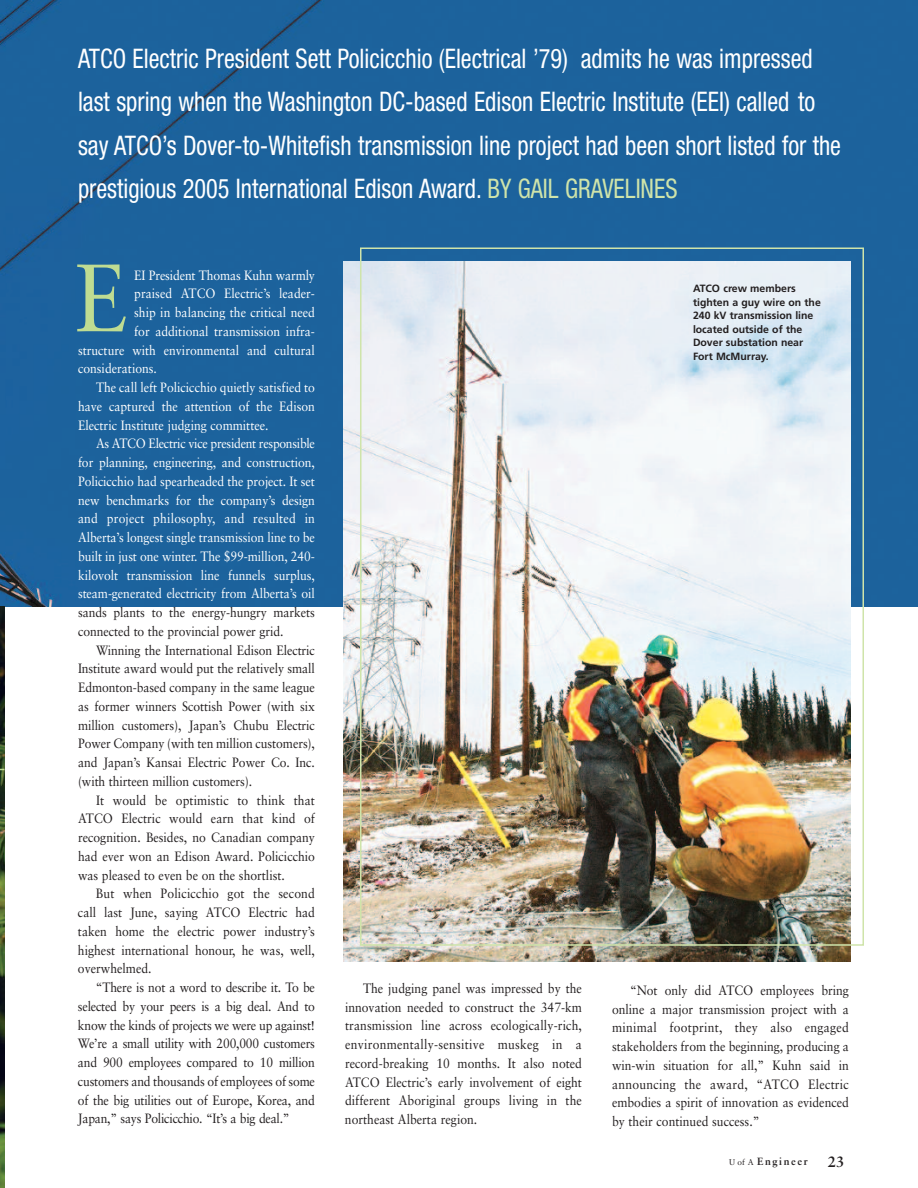
<style>
.page{position:relative;width:918px;height:1188px;background:#fff}
.page>*{position:absolute;margin:0;border:0;box-sizing:border-box;transform-origin:0 0}
.t1{font:95.85px "Sabon";color:#bfdc92;scale:.9 1}
.t2{font:condensed 27px/43.5px "Helvetica Neue";color:#fff;scale:.9 1}
.t3{font:700 15px "Sabon";color:#231f20}
.t4{font:13.5px/18.8px "Sabon";color:#231f20;text-align:justify;scale:.9 1}
.t5{font:13.5px "Sabon";color:#fff;scale:.9 1}
.t6{font:13.5px "Sabon";letter-spacing:-.02em;color:#fff;scale:.9 1}
.t7{font:700 10.5px/13.5px "Frutiger";color:#231f20}
.t8{font:700 10.5px "Sabon";letter-spacing:.15em;color:#231f20}
.s1{color:#cfe4aa}
.s2{font-weight:400;font-size:8.25px}
</style>
<div class="page">
<div style="left:0;top:0;width:918px;height:606px;background:#1c629c"></div>
<img style="left:0;top:606px;width:4px;height:582px">
<img style="left:344px;top:261px;width:506px;height:701px">
<div style="left:360px;top:248px;width:504px;height:698px;border:2px solid #cfe4aa"></div>
<p class="t2" style="left:78px;top:39px;width:849px">ATCO Electric President Sett Policicchio (Electrical ’79) admits he was impressed last spring when the Washington DC-based Edison Electric Institute (EEI) called to say ATCO’s Dover-to-Whitefish transmission line project had been short listed for the prestigious 2005 International Edison Award. <span class="s1">BY GAIL GRAVELINES</span></p>
<h1 class="t1" style="left:74px;top:258px;width:60px">E</h1>
<p class="t5" style="left:134px;top:269px;width:202px">EI President Thomas Kuhn warmly</p>
<p class="t5" style="left:134px;top:288px;width:202px">praised ATCO Electric’s leader-</p>
<p class="t5" style="left:134px;top:307px;width:202px">ship in balancing the critical need</p>
<p class="t5" style="left:134px;top:325px;width:202px">for additional transmission infra-</p>
<p class="t5" style="left:78px;top:344px;width:265px">structure with environmental and cultural</p>
<p class="t5" style="left:78px;top:363px;width:89px">considerations.</p>
<p class="t5" style="left:96px;top:382px;width:245px">The call left Policicchio quietly satisfied to</p>
<p class="t5" style="left:78px;top:400px;width:265px">have captured the attention of the Edison</p>
<p class="t5" style="left:78px;top:419px;width:213px">Electric Institute judging committee.</p>
<p class="t6" style="left:96px;top:438px;width:245px">As ATCO Electric vice president responsible</p>
<p class="t5" style="left:78px;top:457px;width:265px">for planning, engineering, and construction,</p>
<p class="t5" style="left:78px;top:475px;width:265px">Policicchio had spearheaded the project. It set</p>
<p class="t5" style="left:78px;top:494px;width:265px">new benchmarks for the company’s design</p>
<p class="t5" style="left:78px;top:513px;width:265px">and project philosophy, and resulted in</p>
<p class="t5" style="left:78px;top:532px;width:265px">Alberta’s longest single transmission line to be</p>
<p class="t5" style="left:78px;top:550px;width:265px">built in just one winter. The $99-million, 240-</p>
<p class="t5" style="left:78px;top:569px;width:265px">kilovolt transmission line funnels surplus,</p>
<p class="t5" style="left:78px;top:588px;width:265px">steam-generated electricity from Alberta’s oil</p>
<p class="t4" style="left:78px;top:604px;width:265px">sands plants to the energy-hungry markets connected to the provincial power grid.</p>
<p class="t4" style="left:78px;top:642px;width:265px;text-indent:18px">Winning the International Edison Electric Institute award would put the relatively small Edmonton-based company in the same league as former winners Scottish Power (with six million customers), Japan’s Chubu Electric Power Company (with ten million customers), and Japan’s Kansai Electric Power Co. Inc. (with thirteen million customers).</p>
<p class="t4" style="left:78px;top:792px;width:265px;text-indent:18px">It would be optimistic to think that ATCO Electric would earn that kind of recognition. Besides, no Canadian company had ever won an Edison Award. Policicchio was pleased to even be on the shortlist.</p>
<p class="t4" style="left:78px;top:885px;width:265px;text-indent:18px">But when Policicchio got the second call last June, saying ATCO Electric had taken home the electric power industry’s highest international honour, he was, well, overwhelmed.</p>
<p class="t4" style="left:78px;top:979px;width:265px;text-indent:18px">“There is not a word to describe it. To be selected by your peers is a big deal. And to know the kinds of projects we were up against!<br>We’re a small utility with 200,000 customers and 900 employees compared to 10 million customers and thousands of employees of some of the big utilities out of Europe, Korea, and Japan,” says Policicchio. “It’s a big deal.”</p>
<p class="t4" style="left:345px;top:980px;width:265px;text-indent:18px">The judging panel was impressed by the innovation needed to construct the 347-km transmission line across ecologically-rich, environmentally-sensitive muskeg in a record-breaking 10 months. It also noted ATCO Electric’s early involvement of eight different Aboriginal groups living in the northeast Alberta region.</p>
<p class="t7" style="left:693px;top:283px;width:129px">ATCO crew members tighten a guy wire on the<br>240 kV transmission line located outside of the<br>Dover substation near<br>Fort McMurray.</p>
<p class="t4" style="left:612px;top:982px;width:265px;text-indent:18px">“Not only did ATCO employees bring online a major transmission project with a minimal footprint, they also engaged stakeholders from the beginning, producing a win-win situation for all,” Kuhn said in announcing the award, “ATCO Electric embodies a spirit of innovation as evidenced by their continued success.”</p>
<p class="t8" style="left:729px;top:1157px;width:80px"><span class="s2">U of A</span> Engineer</p>
<p class="t3" style="left:828px;top:1155px;width:18px">23</p>
</div>
